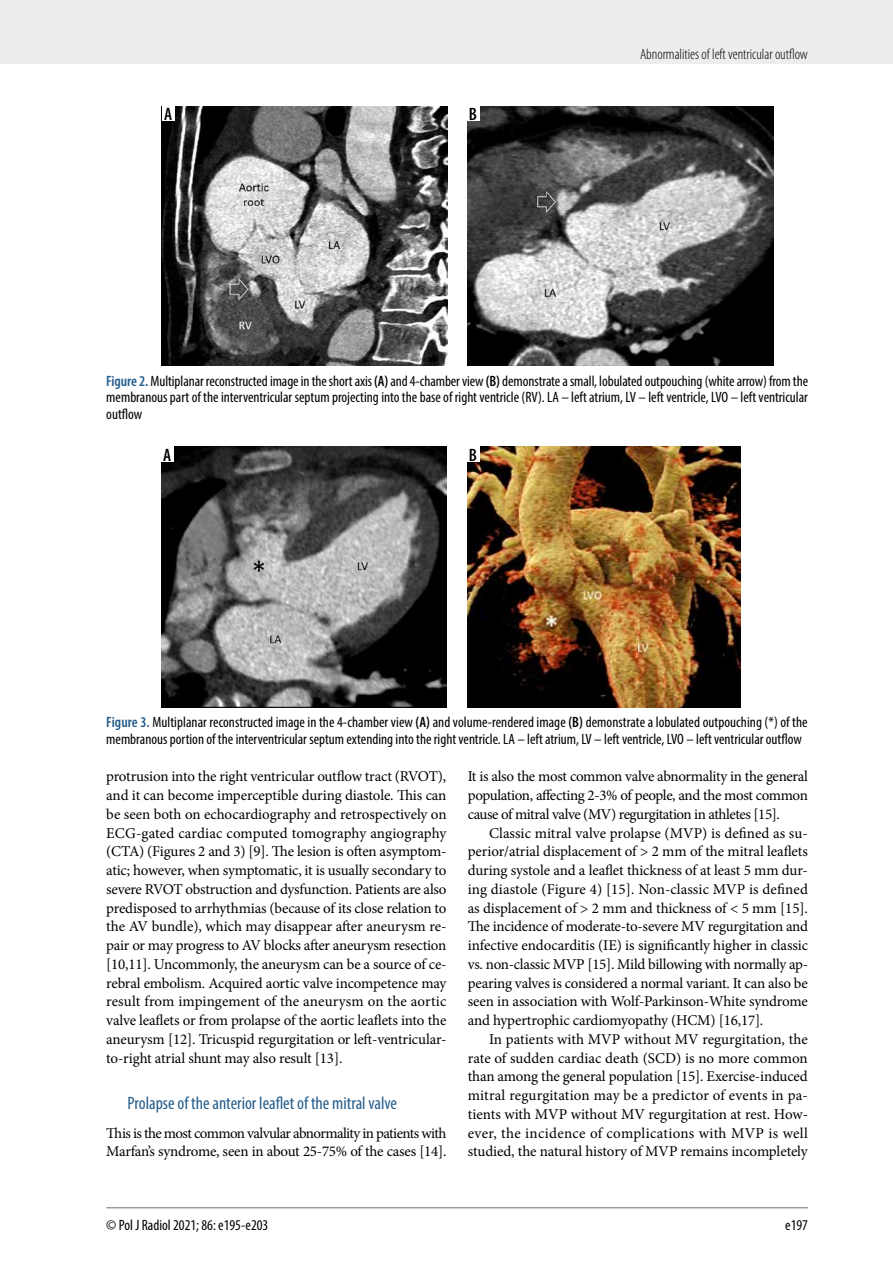
<style>
.page{position:relative;width:893px;height:1263px;background:#fff}
.page>*{position:absolute;margin:0;border:0;box-sizing:border-box;transform-origin:0 0}
.t1{font:condensed 18px "Myriad Pro";color:#245d8c}
.t2{font:600 condensed 18px "Myriad Pro";color:#000}
.t3{font:15px/18.8px "Minion Pro";letter-spacing:-.015em;color:#000;text-align:justify}
.t4{font:condensed 15px/16.5px "Myriad Pro";color:#000;text-align:justify}
.t5{font:15px/18.8px "Minion Pro";letter-spacing:-.035em;color:#000}
.t6{font:300 condensed 15px "Myriad Pro";color:#000}
.s1{font-weight:600;color:#245d8c}
.s2{font-weight:600}
</style>
<div class="page">
<div style="left:0;top:0;width:893px;height:64px;background:#ededed"></div>
<hr style="left:106px;top:1207px;width:702px;height:1px;background:#9d9d9c">
<img style="left:162px;top:106px;width:285px;height:260px">
<img style="left:468px;top:106px;width:306px;height:260px">
<img style="left:162px;top:447px;width:284px;height:261px">
<img style="left:468px;top:447px;width:272px;height:261px">
<div style="left:162px;top:105px;width:13px;height:15px;background:#fff"></div>
<div style="left:467px;top:105px;width:12px;height:15px;background:#fff"></div>
<div style="left:161px;top:446px;width:12px;height:15px;background:#fff"></div>
<div style="left:467px;top:446px;width:12px;height:15px;background:#fff"></div>
<p class="t2" style="left:164px;top:103px;width:10px">A</p>
<p class="t2" style="left:469px;top:103px;width:10px">B</p>
<p class="t6" style="left:640px;top:45px;width:169px">Abnormalities of left ventricular outflow</p>
<p class="t4" style="left:106px;top:372px;width:703px"><span class="s1">Figure 2.</span> Multiplanar reconstructed image in the short axis <span class="s2">(A)</span> and 4-chamber view <span class="s2">(B)</span> demonstrate a small, lobulated outpouching (white arrow) from the membranous part of the interventricular septum projecting into the base of right ventricle (RV). LA – left atrium, LV – left ventricle, LVO – left ventricular outflow</p>
<p class="t2" style="left:163px;top:444px;width:10px">A</p>
<p class="t2" style="left:469px;top:444px;width:10px">B</p>
<p class="t4" style="left:106px;top:714px;width:703px"><span class="s1">Figure 3.</span> Multiplanar reconstructed image in the 4-chamber view <span class="s2">(A)</span> and volume-rendered image <span class="s2">(B)</span> demonstrate a lobulated outpouching (*) of the membranous portion of the interventricular septum extending into the right ventricle. LA – left atrium, LV – left ventricle, LVO – left ventricular outflow</p>
<p class="t3" style="left:106px;top:767px;width:342px;text-align:left">protrusion into the right ventricular outflow tract (RVOT), and it can become imperceptible during diastole. This can be seen both on echocardiography and retrospectively on ECG-gated cardiac computed tomography angiography (CTA) (Figures 2 and 3) [9]. The lesion is often asymptom&shy;atic; however, when symptomatic, it is usually secondary to severe RVOT obstruction and dysfunction. Patients are also predisposed to arrhythmias (because of its close relation to the AV bundle), which may disappear after aneurysm re&shy;pair or may progress to AV blocks after aneurysm resection [10,11]. Uncommonly, the aneurysm can be a source of ce&shy;rebral embolism. Acquired aortic valve incompetence may result from impingement of the aneurysm on the aortic valve leaflets or from prolapse of the aortic leaflets into the aneurysm [12]. Tricuspid regurgitation or left-ventricular&shy;to-right atrial shunt may also result [13].</p>
<p class="t1" style="left:128px;top:1092px;width:271px">Prolapse of the anterior leaflet of the mitral valve</p>
<p class="t5" style="left:106px;top:1123px;width:342px">This is the most common valvular abnormality in patients with<br>Marfan’s syndrome, seen in about 25-75% of the cases [14].</p>
<p class="t3" style="left:468px;top:767px;width:342px">It is also the most common valve abnormality in the general population, affecting 2-3% of people, and the most common cause of mitral valve (MV) regurgitation in athletes [15].</p>
<p class="t3" style="left:468px;top:823px;width:342px;text-indent:21px">Classic mitral valve prolapse (MVP) is defined as su&shy;perior/atrial displacement of &gt; 2 mm of the mitral leaflets during systole and a leaflet thickness of at least 5 mm dur&shy;ing diastole (Figure 4) [15]. Non-classic MVP is defined as displacement of &gt; 2 mm and thickness of &lt; 5 mm [15].<br>The incidence of moderate-to-severe MV regurgitation and infective endocarditis (IE) is significantly higher in classic vs. non-classic MVP [15]. Mild billowing with normally ap&shy;pearing valves is considered a normal variant. It can also be seen in association with Wolf-Parkinson-White syndrome and hypertrophic cardiomyopathy (HCM) [16,17].</p>
<p class="t3" style="left:468px;top:1030px;width:342px;text-indent:21px">In patients with MVP without MV regurgitation, the rate of sudden cardiac death (SCD) is no more common than among the general population [15]. Exercise-induced mitral regurgitation may be a predictor of events in pa&shy;tients with MVP without MV regurgitation at rest. How&shy;ever, the incidence of complications with MVP is well studied, the natural history of MVP remains incompletely</p>
<p class="t4" style="left:106px;top:1216px;width:164px">© Pol J Radiol 2021; 86: e195-e203</p>
<p class="t4" style="left:785px;top:1216px;width:24px">e197</p>
</div>
